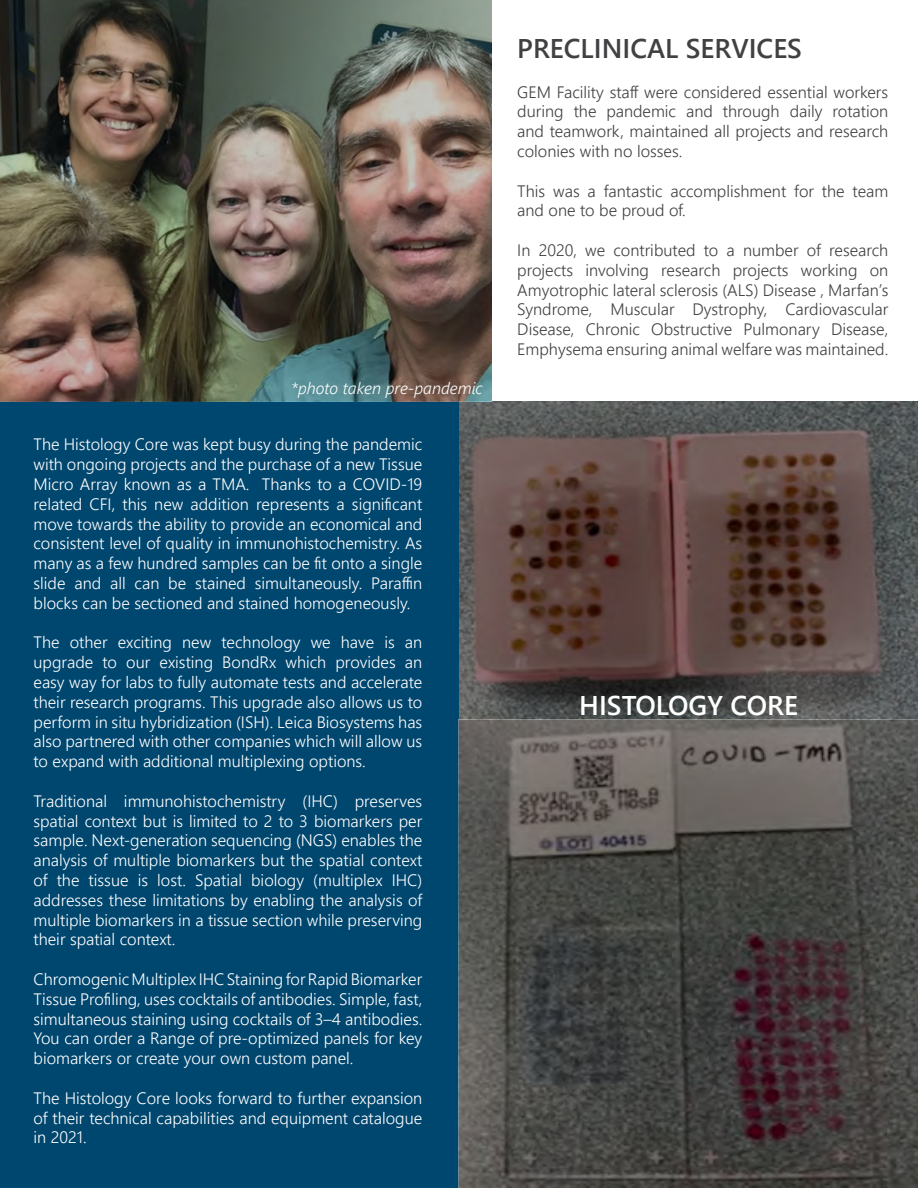
<style>
.page{position:relative;width:918px;height:1188px;background:#fff}
.page>*{position:absolute;margin:0;border:0;box-sizing:border-box;transform-origin:0 0}
.t1{font:600 27px "Segoe UI";color:#414042}
.t2{font:600 27px "Segoe UI";color:#fff}
.t3{font:300 16.5px/19.8px "Segoe UI";color:#fff;text-align:justify}
.t4{font:300 16.5px/19.8px "Segoe UI";color:#414042;text-align:justify}
.t5{font:italic 300 16.5px "Segoe UI";color:#fff}
</style>
<div class="page">
<div style="left:0;top:402px;width:918px;height:786px;background:#00476f"></div>
<img style="left:459px;top:402px;width:459px;height:786px">
<img style="left:0;top:0;width:491px;height:402px">
<p class="t5" style="left:291px;top:373px;width:193px">*photo taken pre-pandemic</p>
<p class="t3" style="left:33px;top:433px;width:390px">The Histology Core was kept busy during the pandemic with ongoing projects and the purchase of a new Tissue Micro Array known as a TMA. Thanks to a COVID-19 related CFI, this new addition represents a significant move towards the ability to provide an economical and consistent level of quality in immunohistochemistry. As many as a few hundred samples can be fit onto a single slide and all can be stained simultaneously. Paraffin blocks can be sectioned and stained homogeneously.</p>
<p class="t3" style="left:34px;top:631px;width:390px">The other exciting new technology we have is an upgrade to our existing BondRx which provides an easy way for labs to fully automate tests and accelerate their research programs. This upgrade also allows us to perform in situ hybridization (ISH). Leica Biosystems has also partnered with other companies which will allow us to expand with additional multiplexing options.</p>
<p class="t3" style="left:34px;top:790px;width:390px">Traditional immunohistochemistry (IHC) preserves spatial context but is limited to 2 to 3 biomarkers per sample. Next-generation sequencing (NGS) enables the analysis of multiple biomarkers but the spatial context of the tissue is lost. Spatial biology (multiplex IHC) addresses these limitations by enabling the analysis of multiple biomarkers in a tissue section while preserving their spatial context.</p>
<p class="t3" style="left:34px;top:968px;width:390px">Chromogenic Multiplex IHC Staining for Rapid Biomarker Tissue Profiling, uses cocktails of antibodies. Simple, fast, simultaneous staining using cocktails of 3–4 antibodies.<br>You can order a Range of pre-optimized panels for key biomarkers or create your own custom panel.</p>
<p class="t3" style="left:34px;top:1087px;width:390px">The Histology Core looks forward to further expansion of their technical capabilities and equipment catalogue in 2021.</p>
<h1 class="t1" style="left:517px;top:23px;width:286px">PRECLINICAL SERVICES</h1>
<p class="t4" style="left:517px;top:80px;width:373px">GEM Facility staff were considered essential workers during the pandemic and through daily rotation and teamwork, maintained all projects and research colonies with no losses.</p>
<p class="t4" style="left:517px;top:179px;width:373px">This was a fantastic accomplishment for the team and one to be proud of.</p>
<p class="t4" style="left:517px;top:239px;width:373px">In 2020, we contributed to a number of research projects involving research projects working on Amyotrophic lateral sclerosis (ALS) Disease , Marfan’s Syndrome, Muscular Dystrophy, Cardiovascular Disease, Chronic Obstructive Pulmonary Disease, Emphysema ensuring animal welfare was maintained.</p>
<h1 class="t2" style="left:579px;top:680px;width:220px">HISTOLOGY CORE</h1>
</div>
